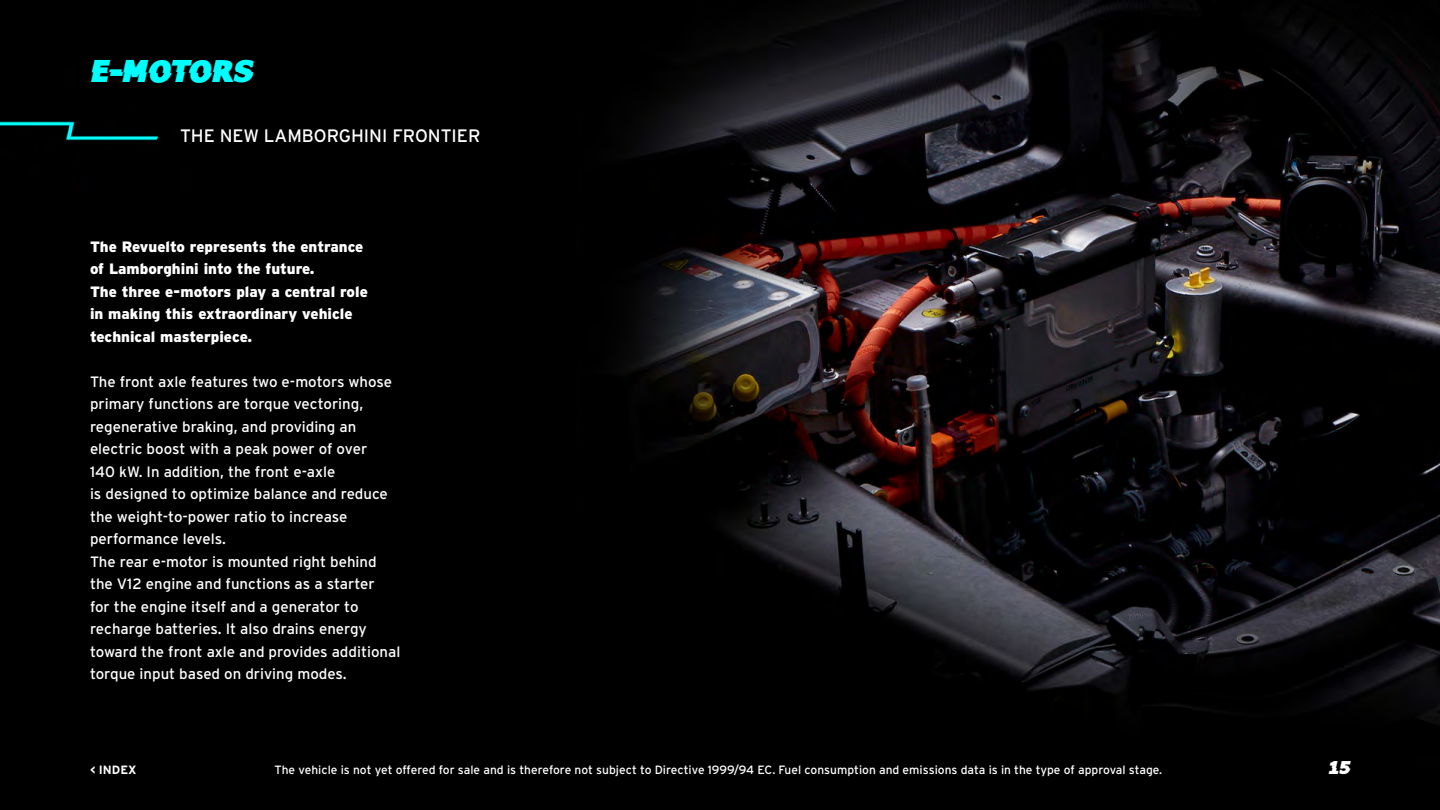
<style>
.page{position:relative;width:1440px;height:810px;background:#fff}
.page>*{position:absolute;margin:0;border:0;box-sizing:border-box;transform-origin:0 0}
.t1{font:30px "Felix";color:#0ff}
.t2{font:18px "Interstate";color:#fff}
.t3{font:18px "Felix";color:#fff}
.t4{font:15px/22.5px "Interstate";color:#fff}
.t5{font:900 15px/22.5px "Interstate";color:#fff}
.t6{font:12px "Interstate";color:#fff}
.t7{font:700 12px "Interstate";color:#fff}
</style>
<div class="page">
<img style="left:0;top:0;width:1440px;height:810px">
<h1 class="t1" style="left:90px;top:51px;width:163px">E-MOTORS</h1>
<h1 class="t2" style="left:180px;top:125px;width:302px">THE NEW LAMBORGHINI FRONTIER</h1>
<p class="t5" style="left:90px;top:235px;width:279px">The Revuelto represents the entrance of Lamborghini into the future.<br>The three e-motors play a central role in making this extraordinary vehicle technical masterpiece.</p>
<p class="t4" style="left:90px;top:370px;width:312px">The front axle features two e-motors whose primary functions are torque vectoring, regenerative braking, and providing an electric boost with a peak power of over<br>140 kW. In addition, the front e-axle<br>is designed to optimize balance and reduce the weight-to-power ratio to increase performance levels.<br>The rear e-motor is mounted right behind the V12 engine and functions as a starter<br>for the engine itself and a generator to recharge batteries. It also drains energy toward the front axle and provides additional torque input based on driving modes.</p>
<p class="t7" style="left:90px;top:763px;width:48px">&lt; INDEX</p>
<p class="t6" style="left:275px;top:763px;width:889px">The vehicle is not yet offered for sale and is therefore not subject to Directive 1999/94 EC. Fuel consumption and emissions data is in the type of approval stage.</p>
<p class="t3" style="left:1328px;top:756px;width:24px">15</p>
</div>
